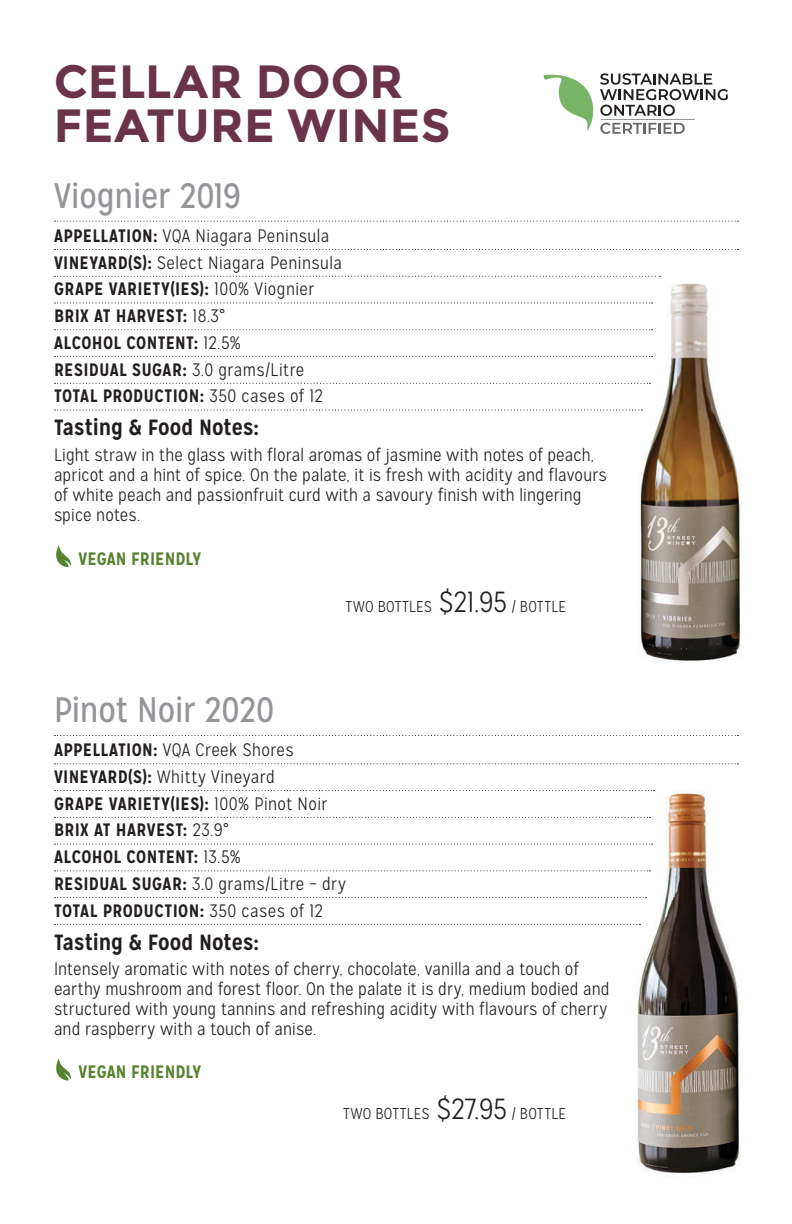
<style>
.page{position:relative;width:792px;height:1224px;background:#fff}
.page>*{position:absolute;margin:0;border:0;box-sizing:border-box;transform-origin:0 0}
.t1{font:700 46.6px/44px "Montserrat";letter-spacing:.01em;color:#6b334a}
.t2{font:35.2px "Mission Gothic";letter-spacing:-.01em;color:#939598}
.t3{font:700 22px "Mission Gothic";letter-spacing:-.005em;color:#231f20}
.t4{font:300 18px/20px "Mission Gothic";letter-spacing:.01em;color:#231f20}
.t5{font:700 18px/26.8px "Mission Gothic";letter-spacing:.015em;color:#231f20}
.t6{font:700 18px "Mission Gothic";color:#568330}
.t7{font:300 15.6px "Mission Gothic";letter-spacing:.015em;color:#231f20}
.s1{font-weight:300}
.s2{font-size:29.2px}
</style>
<div class="page">
<img style="left:633px;top:791px;width:108px;height:383px">
<img style="left:638px;top:283px;width:104px;height:378px">
<svg style="left:54px;top:221px;width:685px;height:1px"></svg>
<svg style="left:54px;top:249px;width:685px;height:1px"></svg>
<svg style="left:54px;top:276px;width:607px;height:1px"></svg>
<svg style="left:54px;top:303px;width:599px;height:1px"></svg>
<svg style="left:54px;top:329px;width:599px;height:1px"></svg>
<svg style="left:54px;top:356px;width:599px;height:1px"></svg>
<svg style="left:54px;top:383px;width:597px;height:1px"></svg>
<svg style="left:54px;top:410px;width:589px;height:1px"></svg>
<svg style="left:54px;top:735px;width:685px;height:1px"></svg>
<svg style="left:54px;top:763px;width:685px;height:1px"></svg>
<svg style="left:54px;top:790px;width:601px;height:1px"></svg>
<svg style="left:54px;top:817px;width:597px;height:1px"></svg>
<svg style="left:54px;top:844px;width:599px;height:1px"></svg>
<svg style="left:54px;top:870px;width:597px;height:1px"></svg>
<svg style="left:54px;top:897px;width:593px;height:1px"></svg>
<svg style="left:54px;top:924px;width:587px;height:1px"></svg>
<svg style="left:56px;top:1058px;width:15px;height:23px"></svg>
<svg style="left:56px;top:545px;width:15px;height:22px"></svg>
<svg style="left:544px;top:73px;width:184px;height:61px"></svg>
<h1 class="t1" style="left:54px;top:60px;width:65px">CELLAR</h1>
<h1 class="t1" style="left:54px;top:60px;width:398px;text-indent:202px">DOOR<br>FEATURE WINES</h1>
<h2 class="t2" style="left:54px;top:174px;width:189px">Viognier 2019</h2>
<p class="t5" style="left:54px;top:222px;width:289px">APPELLATION: <span class="s1">VQA Niagara Peninsula<br></span>VIN EYARD(S): <span class="s1">Select Niagara Peninsula<br></span>GRAPE VARIETY(IES): <span class="s1">100% Viognier<br></span>BRIX AT HARVEST: <span class="s1">18.3°<br></span>ALCOHOL CONTENT: <span class="s1">12.5%<br></span>RESI DUAL SUGAR: <span class="s1">3.0 grams/Litre<br></span>TOTAL PRODUCTION: <span class="s1">350 cases of 12</span></p>
<p class="t3" style="left:54px;top:414px;width:207px">TASTING &amp; FOOD NOTES:</p>
<p class="t4" style="left:54px;top:445px;width:554px">Light straw in the glass with floral aromas of jasmine with notes of peach, apricot and a hint of spice. On the palate, it is fresh with acidity and flavours of white peach and passionfruit curd with a savoury finish with lingering spice notes.</p>
<p class="t6" style="left:78px;top:548px;width:124px">VEGAN FRI EN DLY</p>
<p class="t7" style="left:416px;top:598px;width:121px">es <span class="s2">$21.95</span> / Bottl</p>
<p class="t7" style="left:346px;top:598px;width:49px">Two Bottl</p>
<p class="t7" style="left:559px;top:598px;width:9px">e</p>
<h2 class="t2" style="left:54px;top:689px;width:222px">Pinot Noir 2020</h2>
<p class="t5" style="left:54px;top:736px;width:294px">APPELLATION: <span class="s1">VQA Creek Shores<br></span>VIN EYARD(S): <span class="s1">Whitty Vineyard<br></span>GRAPE VARIETY(IES): <span class="s1">100% Pinot Noir<br></span>BRIX AT HARVEST: <span class="s1">23.9°<br></span>ALCOHOL CONTENT: <span class="s1">13.5%<br></span>RESI DUAL SUGAR: <span class="s1">3.0 grams/Litre – dry<br></span>TOTAL PRODUCTION: <span class="s1">350 cases of 12</span></p>
<p class="t3" style="left:54px;top:928px;width:207px">TASTING &amp; FOOD NOTES:</p>
<p class="t4" style="left:54px;top:959px;width:557px">Intensely aromatic with notes of cherry, chocolate, vanilla and a touch of earthy mushroom and forest floor. On the palate it is dry, medium bodied and structured with young tannins and refreshing acidity with flavours of cherry and raspberry with a touch of anise.</p>
<p class="t6" style="left:78px;top:1061px;width:124px">VEGAN FRI EN DLY</p>
<p class="t7" style="left:414px;top:1104px;width:123px">es <span class="s2">$27.95</span> / Bottl</p>
<p class="t7" style="left:343px;top:1104px;width:49px">Two Bottl</p>
<p class="t7" style="left:559px;top:1104px;width:9px">e</p>
</div>
